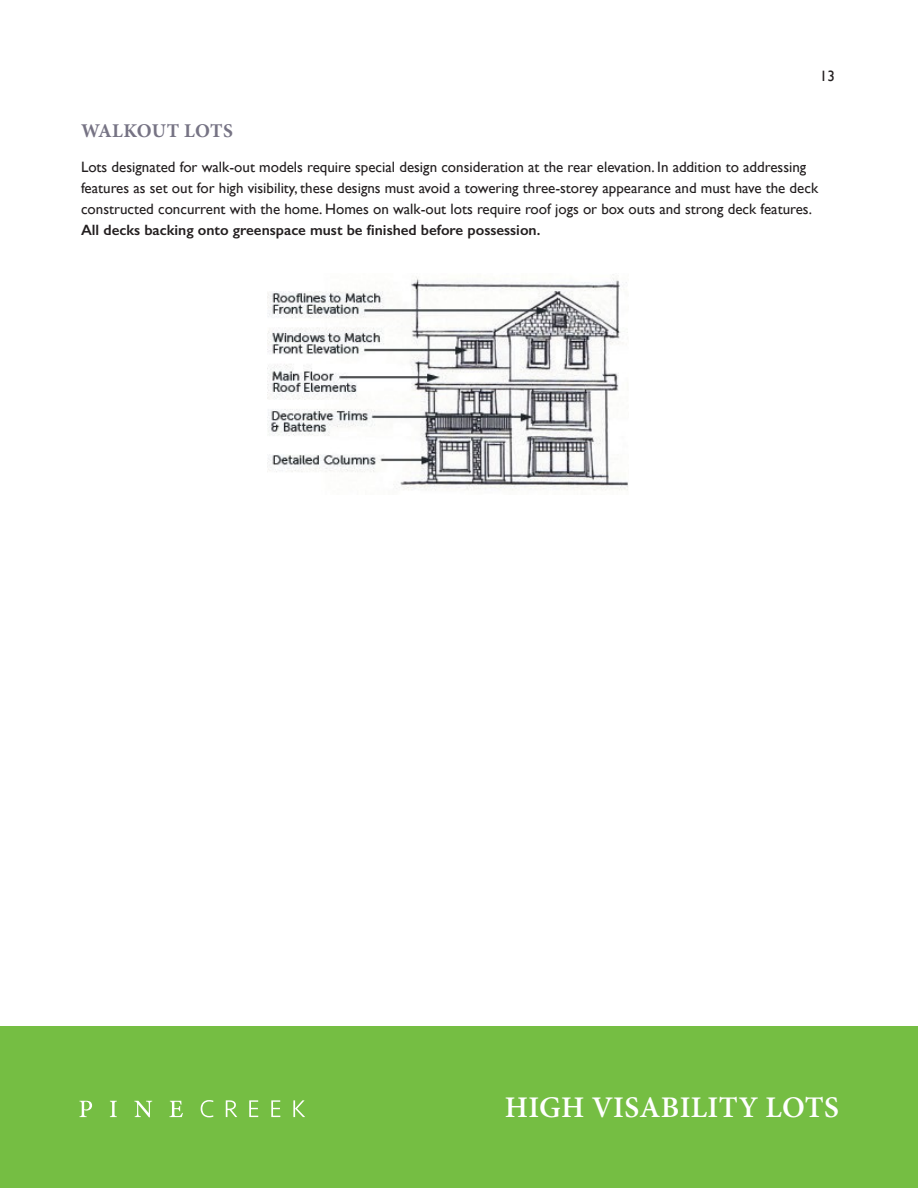
<style>
.page{position:relative;width:918px;height:1188px;background:#fff}
.page>*{position:absolute;margin:0;border:0;box-sizing:border-box;transform-origin:0 0}
.t1{font:600 30px "Minion Pro";letter-spacing:.01em;color:#fff}
.subtitle1{font:700 19.5px "Minion Pro";letter-spacing:.02em;color:#767384}
.body{font:15px/21px "Gill Sans";color:#231f20}
.s1{font-weight:600}
</style>
<div class="page">
<div style="left:0;top:1026px;width:918px;height:162px;background:#75be43"></div>
<svg style="left:80px;top:1101px;width:12px;height:16px"></svg>
<svg style="left:110px;top:1101px;width:7px;height:16px"></svg>
<svg style="left:134px;top:1101px;width:18px;height:16px"></svg>
<svg style="left:169px;top:1101px;width:14px;height:16px"></svg>
<svg style="left:201px;top:1100px;width:12px;height:17px"></svg>
<svg style="left:226px;top:1100px;width:11px;height:17px"></svg>
<svg style="left:249px;top:1100px;width:9px;height:17px"></svg>
<svg style="left:271px;top:1100px;width:9px;height:17px"></svg>
<svg style="left:293px;top:1100px;width:12px;height:17px"></svg>
<img style="left:268px;top:274px;width:360px;height:217px">
<p class="body" style="left:820px;top:65px;width:16px">13</p>
<p class="subtitle1" style="left:81px;top:118px;width:153px">WALKOUT LOTS</p>
<p class="body" style="left:81px;top:156px;width:739px">Lots designated for walk-out models require special design consideration at the rear elevation. In addition to addressing features as set out for high visibility, these designs must avoid a towering three-storey appearance and must have the deck constructed concurrent with the home. Homes on walk-out lots require roof jogs or box outs and strong deck features.<br><span class="s1">All decks backing onto greenspace must be finished before possession.</span></p>
<p class="t1" style="left:505px;top:1087px;width:336px">HIGH VISABILITY LOTS</p>
</div>
